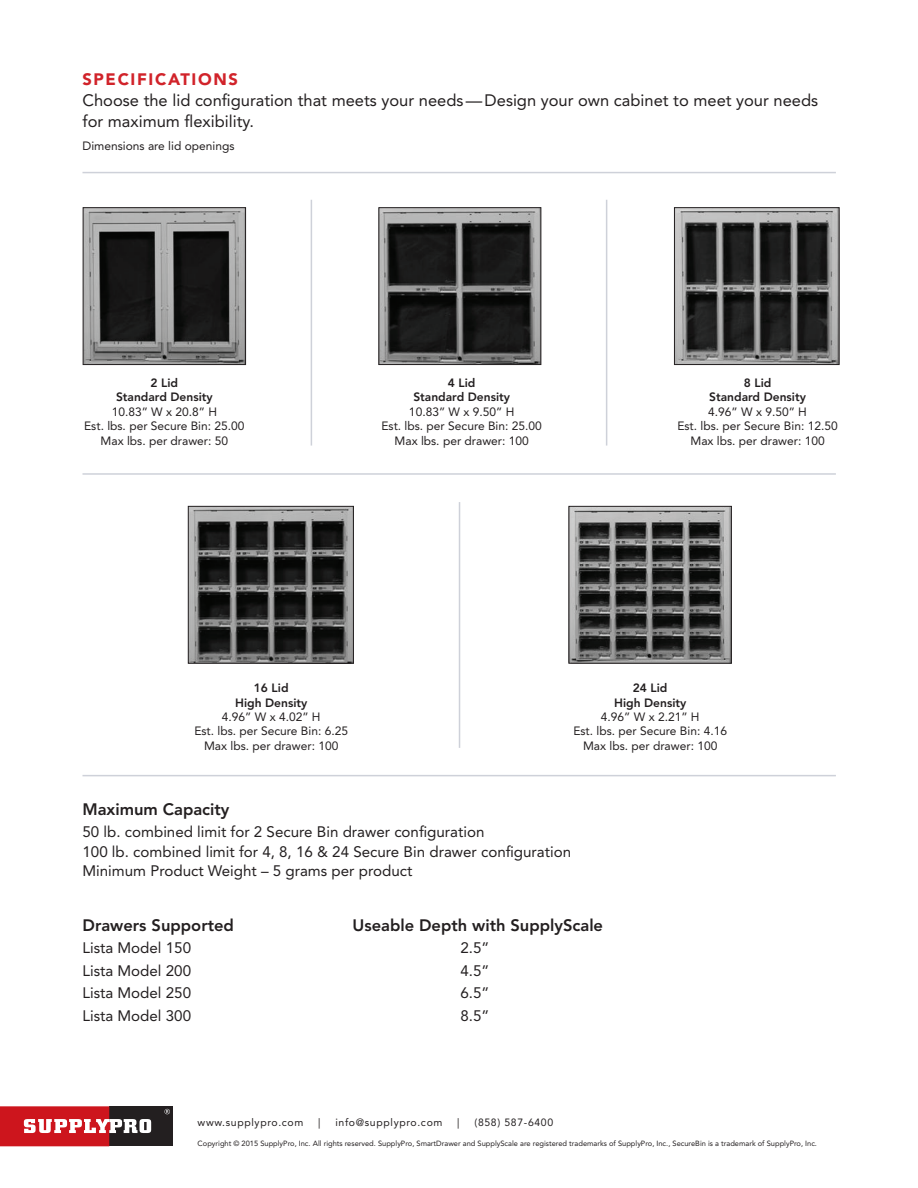
<style>
.page{position:relative;width:918px;height:1188px;background:#fff}
.page>*{position:absolute;margin:0;border:0;box-sizing:border-box;transform-origin:0 0}
.t1{font:16.5px/21px "Avenir";color:#231f20}
.t2{font:800 16.5px "Avenir";color:#231f20}
.t3{font:15.15px "Avenir";color:#231f20}
.t4{font:12px "Avenir";color:#231f20}
.t5{font:800 12px "Avenir";color:#231f20}
.t6{font:10.5px "Avenir";letter-spacing:.06em;color:#231f20}
.t7{font:7.5px "Avenir";color:#231f20}
.s1{font-weight:900;color:#d1232a}
</style>
<div class="page">
<hr style="left:82px;top:473px;width:754px;height:2px;background:#ced1d9">
<hr style="left:82px;top:172px;width:754px;height:1px;background:#ced1d9">
<hr style="left:82px;top:775px;width:754px;height:1px;background:#ced1d9">
<hr style="left:311px;top:200px;width:1px;height:246px;background:#ced1d9">
<hr style="left:606px;top:200px;width:1px;height:246px;background:#ced1d9">
<hr style="left:459px;top:502px;width:1px;height:246px;background:#ced1d9">
<img style="left:85px;top:209px;width:159px;height:154px">
<div style="left:83px;top:207px;width:163px;height:158px;border:1px solid #231f20"></div>
<img style="left:381px;top:209px;width:158px;height:154px">
<div style="left:379px;top:207px;width:162px;height:158px;border:1px solid #231f20"></div>
<img style="left:676px;top:209px;width:161px;height:154px">
<div style="left:674px;top:207px;width:165px;height:158px;border:1px solid #231f20"></div>
<img style="left:190px;top:508px;width:162px;height:154px">
<div style="left:188px;top:506px;width:166px;height:158px;border:1px solid #231f20"></div>
<img style="left:571px;top:508px;width:159px;height:154px">
<div style="left:569px;top:506px;width:163px;height:158px;border:1px solid #231f20"></div>
<div style="left:109px;top:1106px;width:63px;height:40px;background:#231f20"></div>
<svg style="left:0;top:1106px;width:151px;height:40px"></svg>
<svg style="left:165px;top:1109px;width:5px;height:5px"></svg>
<p class="t1" style="left:82px;top:69px;width:737px"><span class="s1">SPECIFICATIONS<br></span>Choose the lid configuration that meets your needs — Design your own cabinet to meet your needs for maximum flexibility.</p>
<p class="t4" style="left:82px;top:138px;width:154px">Dimensions are lid openings</p>
<p class="t5" style="left:151px;top:376px;width:29px">2 Lid</p>
<p class="t5" style="left:116px;top:390px;width:98px">Standard Density</p>
<p class="t4" style="left:112px;top:405px;width:107px">10.83” W x 20.8” H</p>
<p class="t4" style="left:84px;top:419px;width:162px">Est. lbs. per Secure Bin: 25.00</p>
<p class="t4" style="left:101px;top:433px;width:129px">Max lbs. per drawer: 50</p>
<p class="t5" style="left:448px;top:376px;width:29px">4 Lid</p>
<p class="t5" style="left:413px;top:390px;width:98px">Standard Density</p>
<p class="t4" style="left:409px;top:405px;width:107px">10.83” W x 9.50” H</p>
<p class="t4" style="left:382px;top:419px;width:162px">Est. lbs. per Secure Bin: 25.00</p>
<p class="t4" style="left:395px;top:433px;width:136px">Max lbs. per drawer: 100</p>
<p class="t5" style="left:744px;top:376px;width:29px">8 Lid</p>
<p class="t5" style="left:709px;top:390px;width:98px">Standard Density</p>
<p class="t4" style="left:708px;top:405px;width:100px">4.96” W x 9.50” H</p>
<p class="t4" style="left:677px;top:419px;width:162px">Est. lbs. per Secure Bin: 12.50</p>
<p class="t4" style="left:690px;top:433px;width:136px">Max lbs. per drawer: 100</p>
<p class="t5" style="left:254px;top:681px;width:36px">16 Lid</p>
<p class="t5" style="left:235px;top:695px;width:74px">High Density</p>
<p class="t4" style="left:222px;top:710px;width:100px">4.96” W x 4.02” H</p>
<p class="t4" style="left:194px;top:724px;width:155px">Est. lbs. per Secure Bin: 6.25</p>
<p class="t4" style="left:204px;top:739px;width:136px">Max lbs. per drawer: 100</p>
<p class="t5" style="left:633px;top:681px;width:36px">24 Lid</p>
<p class="t5" style="left:614px;top:695px;width:74px">High Density</p>
<p class="t4" style="left:601px;top:710px;width:100px">4.96” W x 2.21” H</p>
<p class="t4" style="left:573px;top:724px;width:155px">Est. lbs. per Secure Bin: 4.16</p>
<p class="t4" style="left:583px;top:739px;width:136px">Max lbs. per drawer: 100</p>
<p class="t2" style="left:83px;top:799px;width:148px">Maximum Capacity</p>
<p class="t3" style="left:83px;top:823px;width:403px">50 lb. combined limit for 2 Secure Bin drawer configuration</p>
<p class="t3" style="left:83px;top:843px;width:490px">100 lb. combined limit for 4, 8, 16 &amp; 24 Secure Bin drawer configuration</p>
<p class="t3" style="left:83px;top:862px;width:331px">Minimum Product Weight – 5 grams per product</p>
<p class="t2" style="left:83px;top:915px;width:153px">Drawers Supported</p>
<p class="t2" style="left:353px;top:915px;width:252px">Useable Depth with SupplyScale</p>
<p class="t3" style="left:83px;top:939px;width:110px">Lista Model 150</p>
<p class="t3" style="left:460px;top:939px;width:30px">2.5”</p>
<p class="t3" style="left:83px;top:962px;width:110px">Lista Model 200</p>
<p class="t3" style="left:460px;top:962px;width:30px">4.5”</p>
<p class="t3" style="left:83px;top:984px;width:110px">Lista Model 250</p>
<p class="t3" style="left:460px;top:984px;width:30px">6.5”</p>
<p class="t3" style="left:83px;top:1007px;width:110px">Lista Model 300</p>
<p class="t3" style="left:460px;top:1007px;width:30px">8.5”</p>
<p class="t6" style="left:198px;top:1116px;width:107px">www.supplypro.com</p>
<p class="t6" style="left:318px;top:1116px;width:4px">|</p>
<p class="t6" style="left:335px;top:1116px;width:109px">info@supplypro.com</p>
<p class="t6" style="left:457px;top:1116px;width:4px">|</p>
<p class="t6" style="left:474px;top:1116px;width:80px">(858) 587-6400</p>
<p class="t7" style="left:198px;top:1139px;width:621px">Copyright © 2015 SupplyPro, Inc. All rights reserved. SupplyPro, SmartDrawer and SupplyScale are registered trademarks of SupplyPro, Inc., SecureBin is a trademark of SupplyPro, Inc.</p>
</div>
